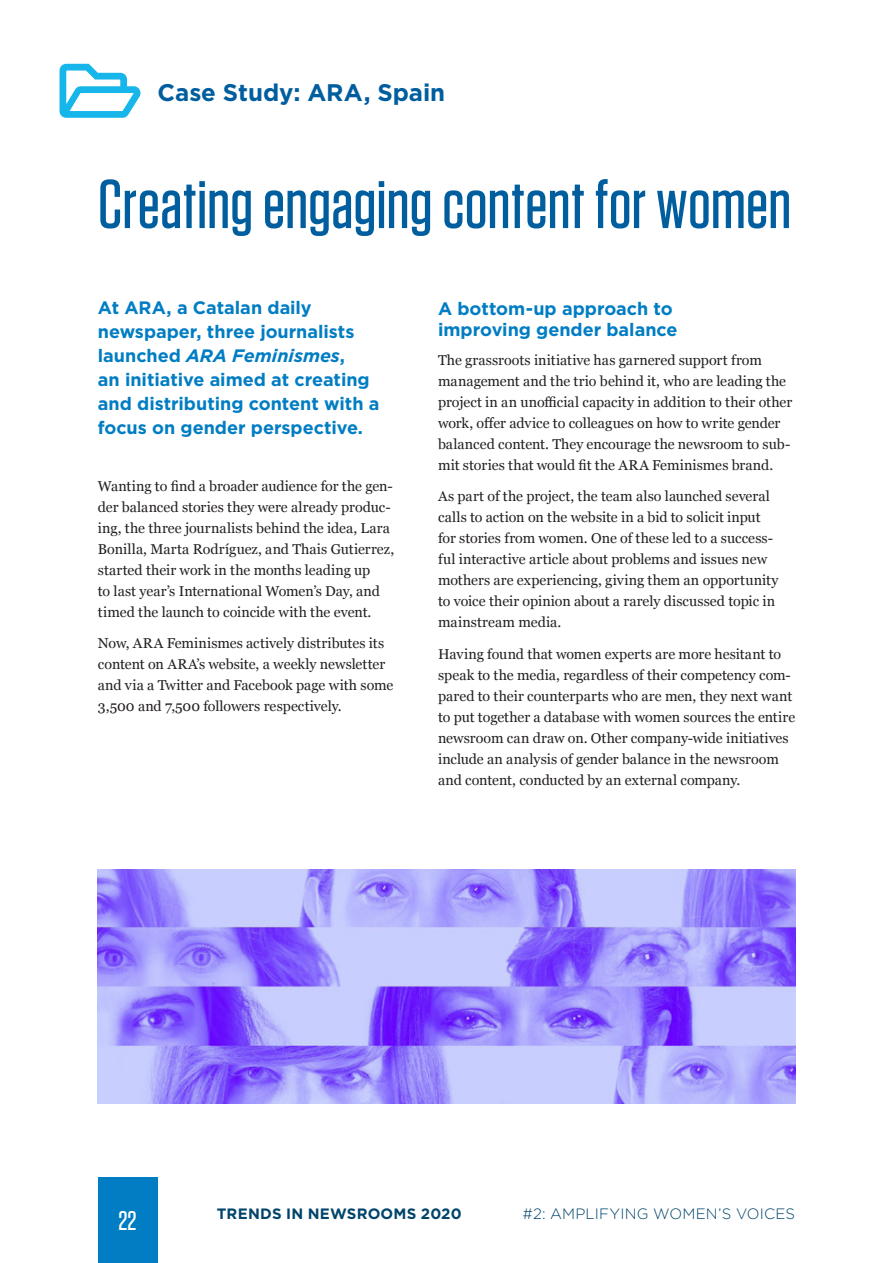
<style>
.page{position:relative;width:893px;height:1263px;background:#fff}
.page>*{position:absolute;margin:0;border:0;box-sizing:border-box;transform-origin:0 0}
.t1{font:500 69px "Tungsten";color:#005e9e}
.t2{font:500 27px "Tungsten";color:#fff}
.t3{font:700 24px "Gotham";letter-spacing:-.005em;color:#005e9e}
.t4{font:700 18px/24px "Gotham";color:#007dc3}
.t5{font:300 15px "Gotham";letter-spacing:.015em;color:#00446b}
.t6{font:700 15px "Gotham";letter-spacing:.015em;color:#00446b}
.t7{font:14.25px/21px "Georgia";color:#231f20}
.s1{font-style:italic}
</style>
<div class="page">
<div style="left:98px;top:1178px;width:59px;height:85px;background:#007dc3"></div>
<svg style="left:60px;top:64px;width:81px;height:54px"></svg>
<img style="left:98px;top:870px;width:697px;height:233px">
<h3 class="t3" style="left:157px;top:76px;width:289px">Case Study: ARA, Spain</h3>
<h1 class="t1" style="left:98px;top:168px;width:695px">Creating engaging content for women</h1>
<p class="t4" style="left:98px;top:295px;width:283px">At ARA, a Catalan daily newspaper, three journalists launched <span class="s1">ARA Feminismes</span>,<br>an initiative aimed at creating and distributing content with a focus on gender perspective.</p>
<p class="t7" style="left:98px;top:475px;width:298px">Wanting to find a broader audience for the gen&shy;der balanced stories they were already produc&shy;ing, the three journalists behind the idea, Lara Bonilla, Marta Rodríguez, and Thais Gutierrez, started their work in the months leading up<br>to last year’s International Women’s Day, and timed the launch to coincide with the event.</p>
<p class="t7" style="left:98px;top:632px;width:297px">Now, ARA Feminismes actively distributes its content on ARA’s website, a weekly newsletter and via a Twitter and Facebook page with some 3,500 and 7,500 followers respectively.</p>
<p class="t4" style="left:438px;top:298px;width:241px;line-height:21px">A bottom-up approach to improving gender balance</p>
<p class="t7" style="left:438px;top:349px;width:356px">The grassroots initiative has garnered support from management and the trio behind it, who are leading the project in an unofficial capacity in addition to their other work, offer advice to colleagues on how to write gender balanced content. They encourage the newsroom to sub&shy;mit stories that would fit the ARA Feminismes brand.</p>
<p class="t7" style="left:438px;top:485px;width:342px">As part of the project, the team also launched several calls to action on the website in a bid to solicit input for stories from women. One of these led to a success&shy;ful interactive article about problems and issues new mothers are experiencing, giving them an opportunity to voice their opinion about a rarely discussed topic in mainstream media.</p>
<p class="t7" style="left:438px;top:643px;width:359px">Having found that women experts are more hesitant to speak to the media, regardless of their competency com&shy;pared to their counterparts who are men, they next want to put together a database with women sources the entire newsroom can draw on. Other company-wide initiatives include an analysis of gender balance in the newsroom and content, conducted by an external company.</p>
<h2 class="t2" style="left:118px;top:1206px;width:20px">22</h2>
<p class="t6" style="left:217px;top:1204px;width:246px">TRENDS IN NEWSROOMS 2020</p>
<p class="t5" style="left:522px;top:1204px;width:274px">#2: AMPLIFYING WOMEN’S VOICES</p>
</div>
